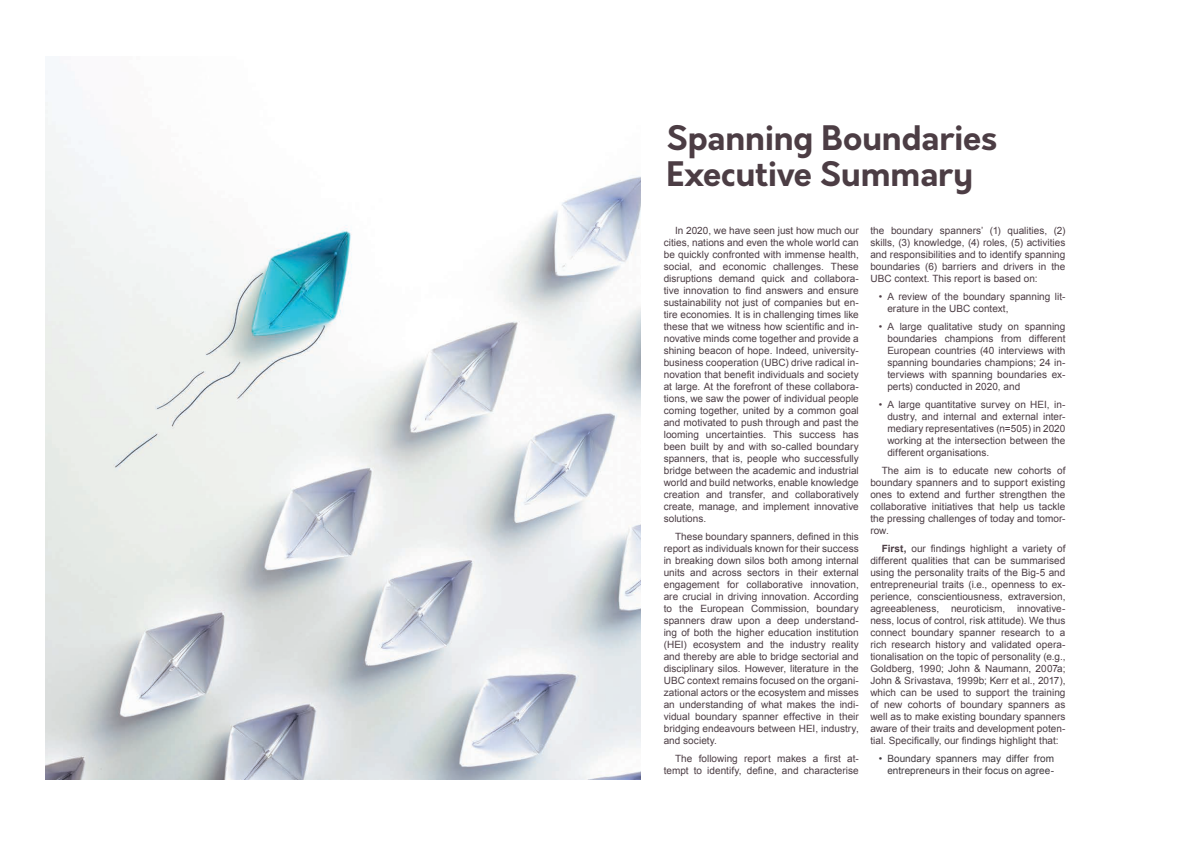
<style>
.page{position:relative;width:1191px;height:842px;background:#fff}
.page>*{position:absolute;margin:0;border:0;box-sizing:border-box;transform-origin:0 0}
.t1{font:700 33px/36px "Orkney";letter-spacing:-.005em;color:#4c3d44}
.t2{font:10px/12px "Arial";letter-spacing:.005em;color:#4c3d44;text-align:justify}
.t3{font:10px/12px "Arial";letter-spacing:.005em;color:#403a3f;text-align:right}
.s1{font-weight:700}
</style>
<div class="page">
<img style="left:46px;top:90px;width:595px;height:690px">
<h1 class="t1" style="left:666px;top:121px;width:332px">Spanning Boundaries<br>Executive Summary</h1>
<p class="t2" style="left:663px;top:225px;width:197px;text-indent:11px">In 2020, we have seen just how much our cities, nations and even the whole world can be quickly confronted with immense health, social, and economic challenges. These disruptions demand quick and collabora&shy;tive innovation to find answers and ensure sustainability not just of companies but en&shy;tire economies. It is in challenging times like these that we witness how scientific and in&shy;novative minds come together and provide a shining beacon of hope. Indeed, university&shy;business cooperation (UBC) drive radical in&shy;novation that benefit individuals and society at large. At the forefront of these collabora&shy;tions, we saw the power of individual people coming together, united by a common goal and motivated to push through and past the looming uncertainties. This success has been built by and with so-called boundary spanners, that is, people who successfully bridge between the academic and industrial world and build networks, enable knowledge creation and transfer, and collaboratively create, manage, and implement innovative solutions.</p>
<p class="t2" style="left:663px;top:531px;width:197px;text-indent:11px">These boundary spanners, defined in this report as individuals known for their success in breaking down silos both among internal units and across sectors in their external engagement for collaborative innovation, are crucial in driving innovation. According to the European Commission, boundary spanners draw upon a deep understand&shy;ing of both the higher education institution (HEI) ecosystem and the industry reality and thereby are able to bridge sectorial and disciplinary silos. However, literature in the UBC context remains focused on the organi&shy;zational actors or the ecosystem and misses an understanding of what makes the indi&shy;vidual boundary spanner effective in their bridging endeavours between HEI, industry, and society.</p>
<p class="t2" style="left:663px;top:753px;width:197px;text-align:right">The following report makes a first at&shy;tempt to identify, define, and characterise</p>
<p class="t2" style="left:870px;top:225px;width:197px">the boundary spanners’ (1) qualities, (2) skills, (3) knowledge, (4) roles, (5) activities and responsibilities and to identify spanning boundaries (6) barriers and drivers in the UBC context. This report is based on:</p>
<p class="t2" style="left:887px;top:291px;width:180px;text-indent:-8px">• A review of the boundary spanning lit&shy;erature in the UBC context,</p>
<p class="t2" style="left:887px;top:321px;width:180px;text-indent:-8px">• A large qualitative study on spanning boundaries champions from different European countries (40 interviews with spanning boundaries champions; 24 in&shy;terviews with spanning boundaries ex&shy;perts) conducted in 2020, and</p>
<p class="t2" style="left:887px;top:399px;width:180px;text-indent:-8px">• A large quantitative survey on HEI, in&shy;dustry, and internal and external inter&shy;mediary representatives (n=505) in 2020 working at the intersection between the different organisations.</p>
<p class="t2" style="left:870px;top:465px;width:197px;text-indent:11px">The aim is to educate new cohorts of boundary spanners and to support existing ones to extend and further strengthen the collaborative initiatives that help us tackle the pressing challenges of today and tomor&shy;row.</p>
<p class="t2" style="left:870px;top:543px;width:197px;text-indent:11px"><span class="s1">First,</span> our findings highlight a variety of different qualities that can be summarised using the personality traits of the Big-5 and entrepreneurial traits (i.e., openness to ex&shy;perience, conscientiousness, extraversion, agreeableness, neuroticism, innovative&shy;ness, locus of control, risk attitude). We thus connect boundary spanner research to a rich research history and validated opera&shy;tionalisation on the topic of personality (e.g., Goldberg, 1990; John &amp; Naumann, 2007a; John &amp; Srivastava, 1999b; Kerr et al., 2017), which can be used to support the training of new cohorts of boundary spanners as well as to make existing boundary spanners aware of their traits and development poten&shy;tial. Specifically, our findings highlight that:</p>
<p class="t3" style="left:879px;top:753px;width:177px">• Boundary spanners may differ from entrepreneurs in their focus on agree-</p>
</div>
